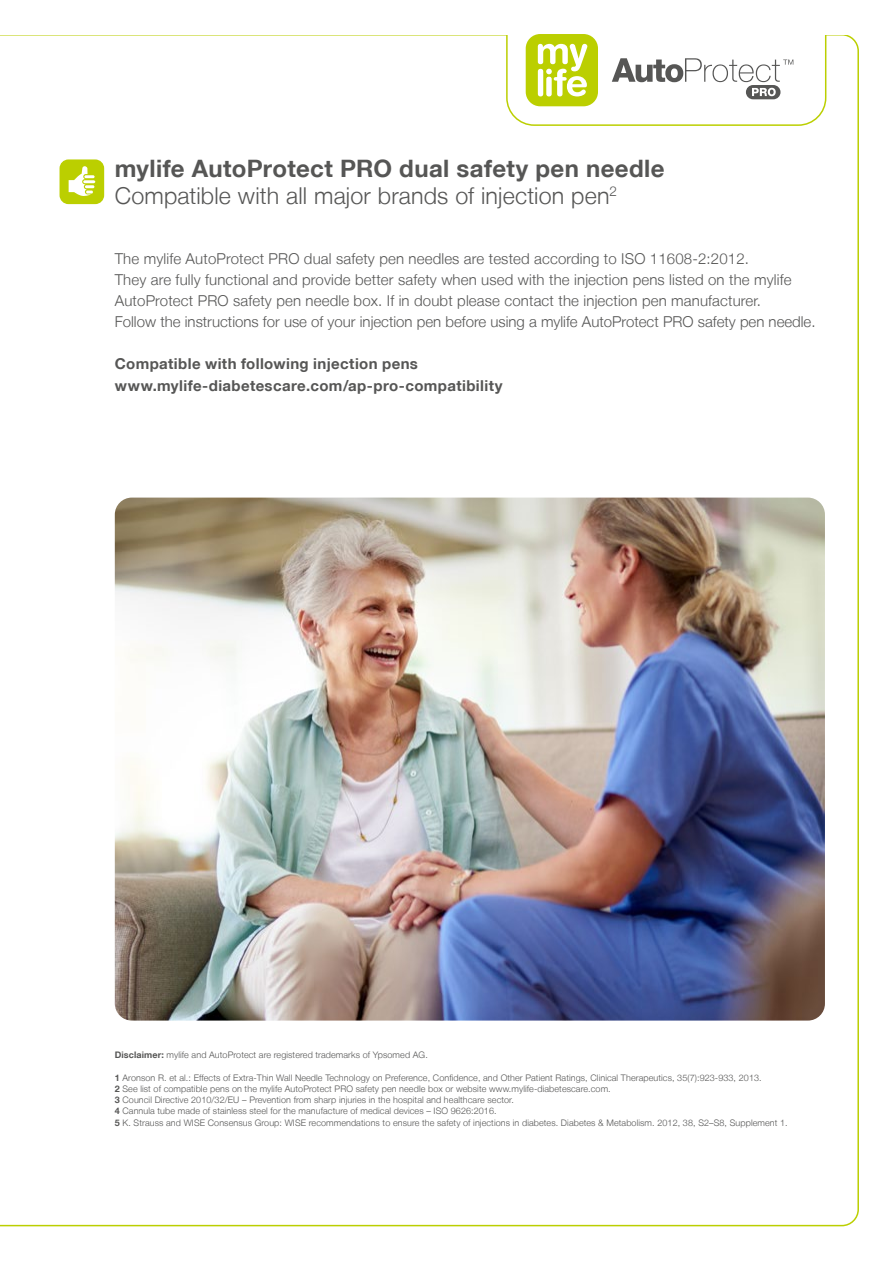
<style>
.page{position:relative;width:893px;height:1263px;background:#fff}
.page>*{position:absolute;margin:0;border:0;box-sizing:border-box;transform-origin:0 0}
.t1{font:700 24px "Helvetica Neue LT";letter-spacing:.015em;color:#565655}
.t2{font:300 23.25px "Helvetica Neue LT";letter-spacing:.01em;color:#565655}
.t3{font:300 15px/21px "Helvetica Neue LT";letter-spacing:.01em;color:#565655}
.t4{font:700 15px/21px "Helvetica Neue LT";letter-spacing:.025em;color:#565655}
.t5{font:300 9px/11.2px "Helvetica Neue LT";letter-spacing:.01em;color:#565655}
.s1{font-weight:700}
</style>
<div class="page">
<img style="left:0;top:35px;width:859px;height:1191px">
<svg style="left:506px;top:34px;width:320px;height:92px"></svg>
<div style="left:60px;top:159px;width:44px;height:45px;background:#bbcf00;border-radius:9px"></div>
<svg style="left:69px;top:166px;width:26px;height:30px"></svg>
<h1 class="t1" style="left:115px;top:153px;width:551px">mylife AutoProtect PRO dual safety pen needle</h1>
<h2 class="t2" style="left:115px;top:181px;width:504px">Compatible with all major brands of injection pen<sup>2</sup></h2>
<p class="t3" style="left:115px;top:248px;width:702px">The mylife AutoProtect PRO dual safety pen needles are tested according to ISO 11608-2:2012.<br>They are fully functional and provide better safety when used with the injection pens listed on the mylife AutoProtect PRO safety pen needle box. If in doubt please contact the injection pen manufacturer.<br>Follow the instructions for use of your injection pen before using a mylife AutoProtect PRO safety pen needle.</p>
<h3 class="t4" style="left:115px;top:353px;width:389px">Compatible with following injection pens www.mylife-diabetescare.com/ap-pro-compatibility</h3>
<p class="t5" style="left:115px;top:1049px;width:315px"><span class="s1">Disclaimer:</span> mylife and AutoProtect are registered trademarks of Ypsomed AG.</p>
<p class="t5" style="left:115px;top:1071px;width:674px"><span class="s1">1</span> Aronson R. et al.: Effects of Extra-Thin Wall Needle Technology on Preference, Confidence, and Other Patient Ratings, Clinical Therapeutics, 35(7):923-933, 2013.<br><span class="s1">2</span> See list of compatible pens on the mylife AutoProtect PRO safety pen needle box or website www.mylife-diabetescare.com.<br><span class="s1">3</span> Council Directive 2010/32/EU – Prevention from sharp injuries in the hospital and healthcare sector.<br><span class="s1">4</span> Cannula tube made of stainless steel for the manufacture of medical devices – ISO 9626:2016.<br><span class="s1">5</span> K. Strauss and WISE Consensus Group: WISE recommendations to ensure the safety of injections in diabetes. Diabetes &amp; Metabolism. 2012, 38, S2–S8, Supplement 1.</p>
</div>
